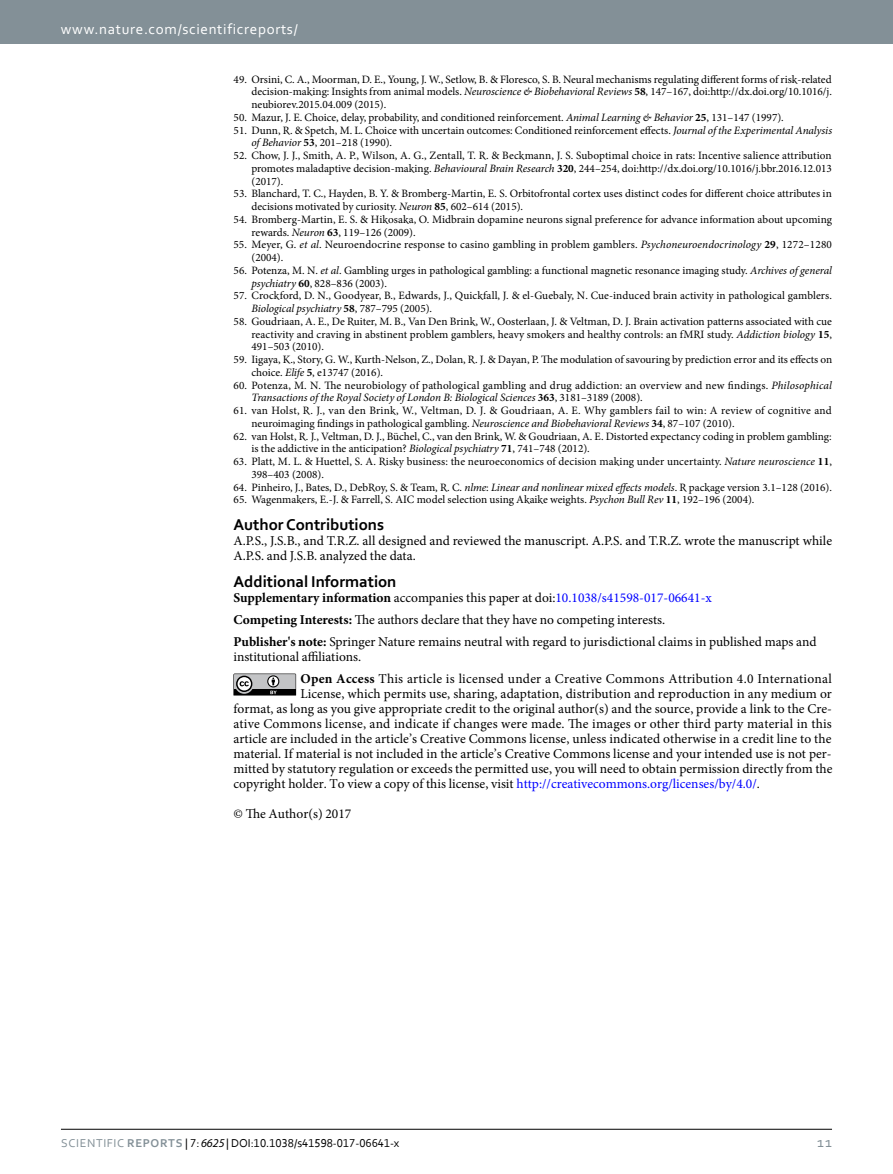
<style>
.page{position:relative;width:893px;height:1174px;background:#fff}
.page>*{position:absolute;margin:0;border:0;box-sizing:border-box;transform-origin:0 0}
.t1{font:16.5px "Corbel Bold 2";color:#000}
.t2{font:15px "Corbel 2";letter-spacing:.045em;color:#fff}
.t3{font:15px "Corbel 2";color:#839097}
.t4{font:13.5px/15px "Minion Pro";color:#000}
.t5{font:13.5px/21.8px "Minion Pro";letter-spacing:.02em;color:#000}
.t6{font:12px "Corbel";color:#000}
.t7{font:11.25px/12.8px "Minion Pro";color:#000}
.t8{font:11.25px "Minion Pro It 2";letter-spacing:-.005em;color:#000}
.s1{font-family:"Minion Pro It 2"}
.s2{font-weight:700}
.s3{font-family:"Minion Pro";font-weight:700}
.s4{font-family:"Minion Pro"}
.s5{color:#00f}
.s6{font-family:"Corbel 2";color:#839097}
.s7{font-family:"Corbel Bold 2";color:#839097}
.s8{font-family:"Myriad Pro";font-style:italic}
</style>
<div class="page">
<div style="left:0;top:0;width:893px;height:43px;background:#839097"></div>
<hr style="left:61px;top:1129px;width:771px;height:1px;background:#000">
<svg style="left:233px;top:673px;width:63px;height:22px"></svg>
<h2 class="t2" style="left:61px;top:19px;width:238px">www.nature.com/scientificreports/</h2>
<p class="t7" style="left:251px;top:73px;width:582px;text-align:justify;text-indent:-18px">49. Orsini, C. A., Moorman, D. E., Young, J. W., Setlow, B. &amp; Floresco, S. B. Neural mechanisms regulating different forms of risk-related decision-making: Insights from animal models. <span class="s1">Neuroscience &amp; Biobehavioral Reviews</span> <span class="s2">58</span>, 147–167, doi:http://dx.doi.org/10.1016/j. neubiorev.2015.04.009 (2015).</p>
<p class="t7" style="left:234px;top:111px;width:552px">50. Mazur, J. E. Choice, delay, probability, and conditioned reinforcement. <span class="s1">Animal Learning &amp; Behavior</span> <span class="s2">25</span>, 131–147 (1997).</p>
<p class="t7" style="left:251px;top:124px;width:582px;text-indent:-18px">51. Dunn, R. &amp; Spetch, M. L. Choice with uncertain outcomes: Conditioned reinforcement effects. <span class="s1">Journal of the Experimental Analysis of Behavior</span> <span class="s2">53</span>, 201–218 (1990).</p>
<p class="t7" style="left:251px;top:149px;width:582px;text-align:justify;text-indent:-18px">52. Chow, J. J., Smith, A. P., Wilson, A. G., Zentall, T. R. &amp; Beckmann, J. S. Suboptimal choice in rats: Incentive salience attribution promotes maladaptive decision-making. <span class="s1">Behavioural Brain Research</span> <span class="s2">320</span>, 244–254, doi:http://dx.doi.org/10.1016/j.bbr.2016.12.013 (2017).</p>
<p class="t7" style="left:251px;top:187px;width:582px;text-indent:-18px">53. Blanchard, T. C., Hayden, B. Y. &amp; Bromberg-Martin, E. S. Orbitofrontal cortex uses distinct codes for different choice attributes in decisions motivated by curiosity. <span class="s1">Neuron</span> <span class="s2">85</span>, 602–614 (2015).</p>
<p class="t7" style="left:251px;top:213px;width:582px;text-indent:-18px">54. Bromberg-Martin, E. S. &amp; Hikosaka, O. Midbrain dopamine neurons signal preference for advance information about upcoming rewards. <span class="s1">Neuron</span> <span class="s2">63</span>, 119–126 (2009).</p>
<p class="t7" style="left:251px;top:238px;width:582px;text-indent:-18px">55. Meyer, G. <span class="s1">et al</span>. Neuroendocrine response to casino gambling in problem gamblers. <span class="s1">Psychoneuroendocrinology</span> <span class="s2">29</span>, 1272–1280 (2004).</p>
<p class="t7" style="left:251px;top:264px;width:582px;text-indent:-18px">56. Potenza, M. N. <span class="s1">et al</span>. Gambling urges in pathological gambling: a functional magnetic resonance imaging study. <span class="s1">Archives of general psychiatry</span> <span class="s2">60</span>, 828–836 (2003).</p>
<p class="t7" style="left:234px;top:289px;width:600px">57. Crockford, D. N., Goodyear, B., Edwards, J., Quickfall, J. &amp; el-Guebaly, N. Cue-induced brain activity in pathological gamblers.</p>
<p class="t8" style="left:251px;top:301px;width:182px">Biological psychiatry <span class="s3">58</span><span class="s4">, 787–795 (2005).</span></p>
<p class="t7" style="left:251px;top:315px;width:582px;text-align:justify;text-indent:-18px">58. Goudriaan, A. E., De Ruiter, M. B., Van Den Brink, W., Oosterlaan, J. &amp; Veltman, D. J. Brain activation patterns associated with cue reactivity and craving in abstinent problem gamblers, heavy smokers and healthy controls: an fMRI study. <span class="s1">Addiction biology</span> <span class="s2">15</span>, 491–503 (2010).</p>
<p class="t7" style="left:251px;top:353px;width:582px;text-indent:-18px">59. Iigaya, K., Story, G. W., Kurth-Nelson, Z., Dolan, R. J. &amp; Dayan, P. The modulation of savouring by prediction error and its effects on choice. <span class="s1">Elife</span> <span class="s2">5</span>, e13747 (2016).</p>
<p class="t7" style="left:234px;top:378px;width:600px">60. Potenza, M. N. The neurobiology of pathological gambling and drug addiction: an overview and new findings. <span class="s1">Philosophical</span></p>
<p class="t8" style="left:251px;top:390px;width:393px">Transactions of the Royal Society of London B: Biological Sciences <span class="s3">363</span><span class="s4">, 3181–3189 (2008).</span></p>
<p class="t7" style="left:251px;top:404px;width:582px;text-indent:-18px">61. van Holst, R. J., van den Brink, W., Veltman, D. J. &amp; Goudriaan, A. E. Why gamblers fail to win: A review of cognitive and neuroimaging findings in pathological gambling. <span class="s1">Neuroscience and Biobehavioral Reviews</span> <span class="s2">34</span>, 87–107 (2010).</p>
<p class="t7" style="left:251px;top:429px;width:582px;text-indent:-18px">62. van Holst, R. J., Veltman, D. J., Büchel, C., van den Brink, W. &amp; Goudriaan, A. E. Distorted expectancy coding in problem gambling: is the addictive in the anticipation? <span class="s1">Biological psychiatry</span> <span class="s2">71</span>, 741–748 (2012).</p>
<p class="t7" style="left:251px;top:455px;width:582px;text-indent:-18px">63. Platt, M. L. &amp; Huettel, S. A. Risky business: the neuroeconomics of decision making under uncertainty. <span class="s1">Nature neuroscience</span> <span class="s2">11</span>,<br>398–403 (2008).</p>
<p class="t7" style="left:234px;top:480px;width:600px">64. Pinheiro, J., Bates, D., DebRoy, S. &amp; Team, R. C. <span class="s1">nlme</span>: <span class="s1">Linear and nonlinear mixed effects models</span>. R package version 3.1–128 (2016).</p>
<p class="t7" style="left:234px;top:493px;width:522px">65. Wagenmakers, E.-J. &amp; Farrell, S. AIC model selection using Akaike weights. <span class="s1">Psychon Bull Rev</span> <span class="s2">11</span>, 192–196 (2004).</p>
<h1 class="t1" style="left:233px;top:515px;width:152px">Author Contributions</h1>
<p class="t4" style="left:233px;top:534px;width:600px">A.P.S., J.S.B., and T.R.Z. all designed and reviewed the manuscript. A.P.S. and T.R.Z. wrote the manuscript while<br>A.P.S. and J.S.B. analyzed the data.</p>
<h1 class="t1" style="left:233px;top:572px;width:164px">Additional Information</h1>
<p class="t4" style="left:233px;top:587px;width:584px;line-height:21.8px"><span class="s2">Supplementary information</span> accompanies this paper at doi:<span class="s5">10.1038/s41598-017-06641-x<br></span><span class="s2">Competing Interests:</span> The authors declare that they have no competing interests.<br><span class="s2">Publisher's note:</span> Springer Nature remains neutral with regard to jurisdictional claims in published maps and</p>
<p class="t5" style="left:301px;top:646px;width:533px;text-indent:-67px">institutional affiliations.<br><span class="s2">Open Access</span> This article is licensed under a Creative Commons Attribution 4.0 International</p>
<p class="t4" style="left:233px;top:686px;width:601px;text-align:justify;text-indent:67px">License, which permits use, sharing, adaptation, distribution and reproduction in any medium or format, as long as you give appropriate credit to the original author(s) and the source, provide a link to the Cre&shy;ative Commons license, and indicate if changes were made. The images or other third party material in this article are included in the article’s Creative Commons license, unless indicated otherwise in a credit line to the material. If material is not included in the article’s Creative Commons license and your intended use is not per&shy;mitted by statutory regulation or exceeds the permitted use, you will need to obtain permission directly from the copyright holder. To view a copy of this license, visit <span class="s5">http://creativecommons.org/licenses/by/4.0/</span>.</p>
<p class="t4" style="left:233px;top:806px;width:119px">© The Author(s) 2017</p>
<p class="t6" style="left:61px;top:1135px;width:340px"><span class="s6">Scientific</span> <span class="s7">REPOrTS</span> | 7: <span class="s8">6625</span> | DOI:10.1038/s41598-017-06641-x</p>
<h2 class="t3" style="left:817px;top:1132px;width:16px">11</h2>
</div>
